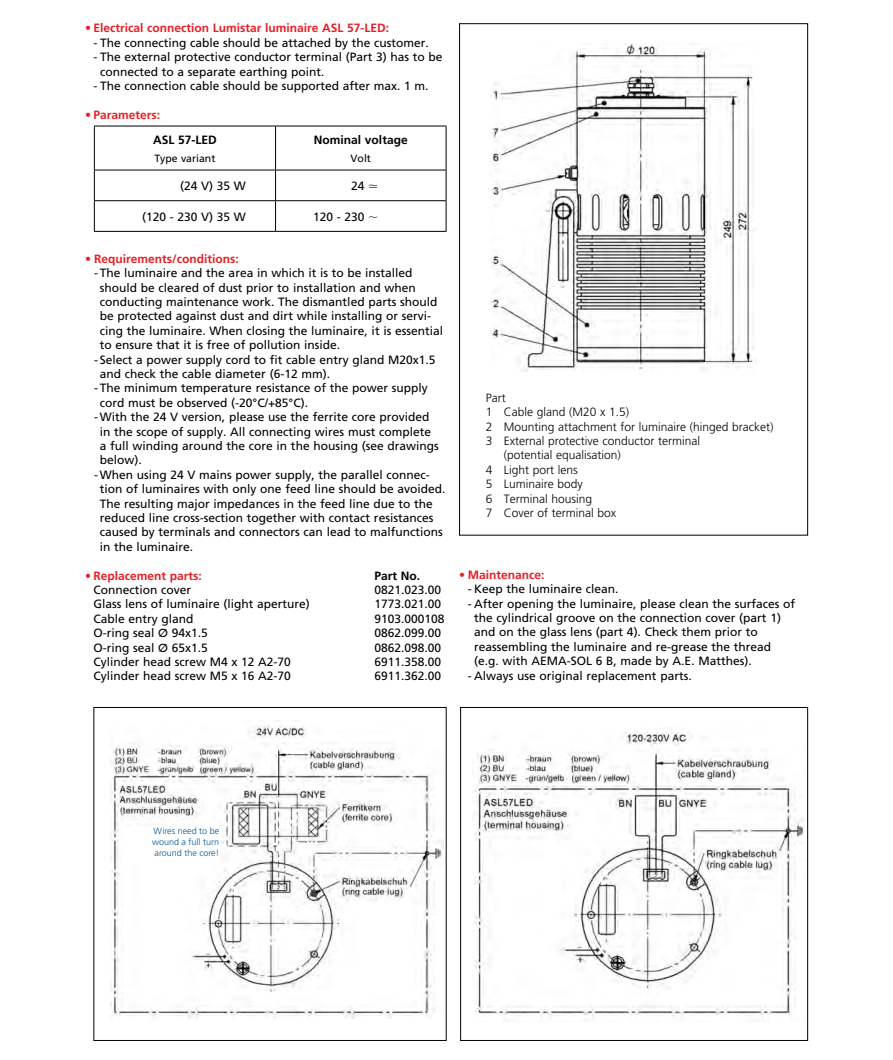
<style>
.page{position:relative;width:893px;height:1060px;background:#fff}
.page>*{position:absolute;margin:0;border:0;box-sizing:border-box;transform-origin:0 0}
.rote_subhead{font:12px/14.4px "Frutiger";color:#000}
.Body_rot{font:12px/14.4px "Frutiger";color:#000}
.t1{font:300 12px "Frutiger";color:#000}
.Body_rot-2{font:700 12px "Frutiger";color:#e52027}
.Body_rot-3{font:700 12px "Frutiger";color:#000}
.Body_rot-4{font:10.5px "Frutiger";color:#000}
.t2{font:300 9px "Frutiger";color:#005397}
.s1{font-family:"Gill Sans Std"}
</style>
<div class="page">
<hr style="left:94px;top:126px;width:182px;height:1px;background:#000">
<hr style="left:94px;top:126px;width:1px;height:44px;background:#000">
<hr style="left:276px;top:126px;width:170px;height:1px;background:#000">
<hr style="left:275px;top:126px;width:1px;height:44px;background:#000">
<hr style="left:446px;top:126px;width:1px;height:44px;background:#000">
<hr style="left:94px;top:170px;width:181px;height:1px;background:#000">
<hr style="left:94px;top:170px;width:1px;height:30px;background:#000">
<hr style="left:94px;top:200px;width:181px;height:1px;background:#000">
<hr style="left:94px;top:201px;width:1px;height:30px;background:#000">
<hr style="left:94px;top:231px;width:181px;height:1px;background:#000">
<hr style="left:275px;top:170px;width:1px;height:30px;background:#000">
<hr style="left:275px;top:201px;width:1px;height:30px;background:#000">
<hr style="left:275px;top:231px;width:171px;height:1px;background:#000">
<hr style="left:275px;top:200px;width:171px;height:1px;background:#000">
<hr style="left:446px;top:170px;width:1px;height:30px;background:#000">
<hr style="left:446px;top:201px;width:1px;height:30px;background:#000">
<div style="left:94px;top:707px;width:352px;height:334px;border:1px solid #000"></div>
<div style="left:460px;top:707px;width:348px;height:334px;border:1px solid #000"></div>
<img style="left:110px;top:725px;width:333px;height:294px">
<img style="left:474px;top:729px;width:331px;height:289px">
<div style="left:123px;top:827px;width:96px;height:37px;background:#fff"></div>
<img style="left:491px;top:43px;width:266px;height:328px">
<svg style="left:276px;top:170px;width:170px;height:61px"></svg>
<p class="Body_rot-2" style="left:85px;top:21px;width:306px">• Electrical connection Lumistar luminaire ASL 57-LED:</p>
<p class="Body_rot" style="left:94px;top:35px;width:337px">- The connecting cable should be attached by the customer.</p>
<p class="Body_rot" style="left:100px;top:50px;width:344px;text-indent:-6px">- The external protective conductor terminal (Part 3) has to be connected to a separate earthing point.</p>
<p class="Body_rot" style="left:94px;top:79px;width:336px">- The connection cable should be supported after max. 1 m.</p>
<p class="Body_rot-2" style="left:85px;top:108px;width:77px">• Parameters:</p>
<p class="Body_rot-3" style="left:153px;top:132px;width:65px">ASL 57-LED</p>
<p class="Body_rot-4" style="left:154px;top:152px;width:62px">Type variant</p>
<p class="Body_rot-3" style="left:314px;top:132px;width:95px">Nominal voltage</p>
<p class="Body_rot-4" style="left:351px;top:152px;width:22px">Volt</p>
<p class="Body_rot" style="left:180px;top:179px;width:67px">(24 V) 35 W</p>
<p class="rote_subhead" style="left:351px;top:179px;width:15px">24</p>
<p class="Body_rot" style="left:142px;top:209px;width:105px">(120 - 230 V) 35 W</p>
<p class="rote_subhead" style="left:313px;top:209px;width:53px">120 - 230</p>
<p class="Body_rot-2" style="left:85px;top:252px;width:155px">• Requirements/conditions:</p>
<p class="rote_subhead" style="left:100px;top:266px;width:345px;text-indent:-6px">- The luminaire and the area in which it is to be installed should be cleared of dust prior to installation and when conducting maintenance work. The dismantled parts should be protected against dust and dirt while installing or servi&shy;cing the luminaire. When closing the luminaire, it is essential to ensure that it is free of pollution inside.</p>
<p class="rote_subhead" style="left:100px;top:352px;width:337px;text-indent:-6px">- Select a power supply cord to fit cable entry gland M20x1.5 and check the cable diameter (6-12 mm).</p>
<p class="rote_subhead" style="left:100px;top:381px;width:329px;text-indent:-6px">- The minimum temperature resistance of the power supply cord must be observed (-20°C/+85°C).</p>
<p class="rote_subhead" style="left:100px;top:410px;width:340px;text-indent:-6px">- With the 24 V version, please use the ferrite core provided in the scope of supply. All connecting wires must complete a full winding around the core in the housing (see drawings below).</p>
<p class="rote_subhead" style="left:100px;top:467px;width:347px;text-indent:-6px">- When using 24 V mains power supply, the parallel connec&shy;tion of luminaires with only one feed line should be avoided.</p>
<p class="rote_subhead" style="left:100px;top:496px;width:344px">The resulting major impedances in the feed line due to the reduced line cross-section together with contact resistances caused by terminals and connectors can lead to malfunctions in the luminaire.</p>
<p class="Body_rot-2" style="left:85px;top:568px;width:118px">• Replacement parts:</p>
<p class="Body_rot-3" style="left:375px;top:568px;width:47px">Part No.</p>
<p class="rote_subhead" style="left:94px;top:583px;width:99px">Connection cover</p>
<p class="rote_subhead" style="left:375px;top:583px;width:68px">0821.023.00</p>
<p class="rote_subhead" style="left:94px;top:597px;width:218px">Glass lens of luminaire (light aperture)</p>
<p class="rote_subhead" style="left:375px;top:597px;width:68px">1773.021.00</p>
<p class="rote_subhead" style="left:94px;top:611px;width:102px">Cable entry gland</p>
<p class="rote_subhead" style="left:375px;top:611px;width:72px">9103.000108</p>
<p class="rote_subhead" style="left:94px;top:626px;width:116px">O-ring seal <span class="s1">Ø</span> 94x1.5</p>
<p class="rote_subhead" style="left:375px;top:626px;width:68px">0862.099.00</p>
<p class="rote_subhead" style="left:94px;top:640px;width:116px">O-ring seal <span class="s1">Ø</span> 65x1.5</p>
<p class="rote_subhead" style="left:375px;top:640px;width:68px">0862.098.00</p>
<p class="rote_subhead" style="left:94px;top:655px;width:199px">Cylinder head screw M4 x 12 A2-70</p>
<p class="rote_subhead" style="left:375px;top:655px;width:68px">6911.358.00</p>
<p class="rote_subhead" style="left:94px;top:669px;width:199px">Cylinder head screw M5 x 16 A2-70</p>
<p class="rote_subhead" style="left:375px;top:669px;width:68px">6911.362.00</p>
<p class="t1" style="left:486px;top:391px;width:21px">Part</p>
<p class="t1" style="left:486px;top:405px;width:145px">1 Cable gland (M20 x 1.5)</p>
<p class="t1" style="left:486px;top:420px;width:289px">2 Mounting attachment for luminaire (hinged bracket)</p>
<p class="t1" style="left:486px;top:434px;width:216px">3 External protective conductor terminal</p>
<p class="t1" style="left:504px;top:448px;width:119px">(potential equalisation)</p>
<p class="t1" style="left:486px;top:463px;width:94px">4 Light port lens</p>
<p class="t1" style="left:486px;top:477px;width:99px">5 Luminaire body</p>
<p class="t1" style="left:486px;top:492px;width:108px">6 Terminal housing</p>
<p class="t1" style="left:486px;top:506px;width:132px">7 Cover of terminal box</p>
<p class="Body_rot-2" style="left:459px;top:568px;width:87px">• Maintenance:</p>
<p class="rote_subhead" style="left:468px;top:582px;width:152px">- Keep the luminaire clean.</p>
<p class="rote_subhead" style="left:474px;top:596px;width:322px;text-indent:-6px">- After opening the luminaire, please clean the surfaces of the cylindrical groove on the connection cover (part 1)</p>
<p class="rote_subhead" style="left:474px;top:625px;width:285px">and on the glass lens (part 4). Check them prior to</p>
<p class="rote_subhead" style="left:474px;top:639px;width:298px">reassembling the luminaire and re-grease the thread</p>
<p class="rote_subhead" style="left:474px;top:654px;width:279px">(e.g. with AEMA-SOL 6 B, made by A.E. Matthes).</p>
<p class="rote_subhead" style="left:468px;top:668px;width:225px">- Always use original replacement parts.</p>
<p class="t2" style="left:154px;top:826px;width:67px">Wires need to be</p>
<p class="t2" style="left:152px;top:837px;width:69px">wound a full turn</p>
<p class="t2" style="left:155px;top:848px;width:66px">around the core!</p>
</div>
